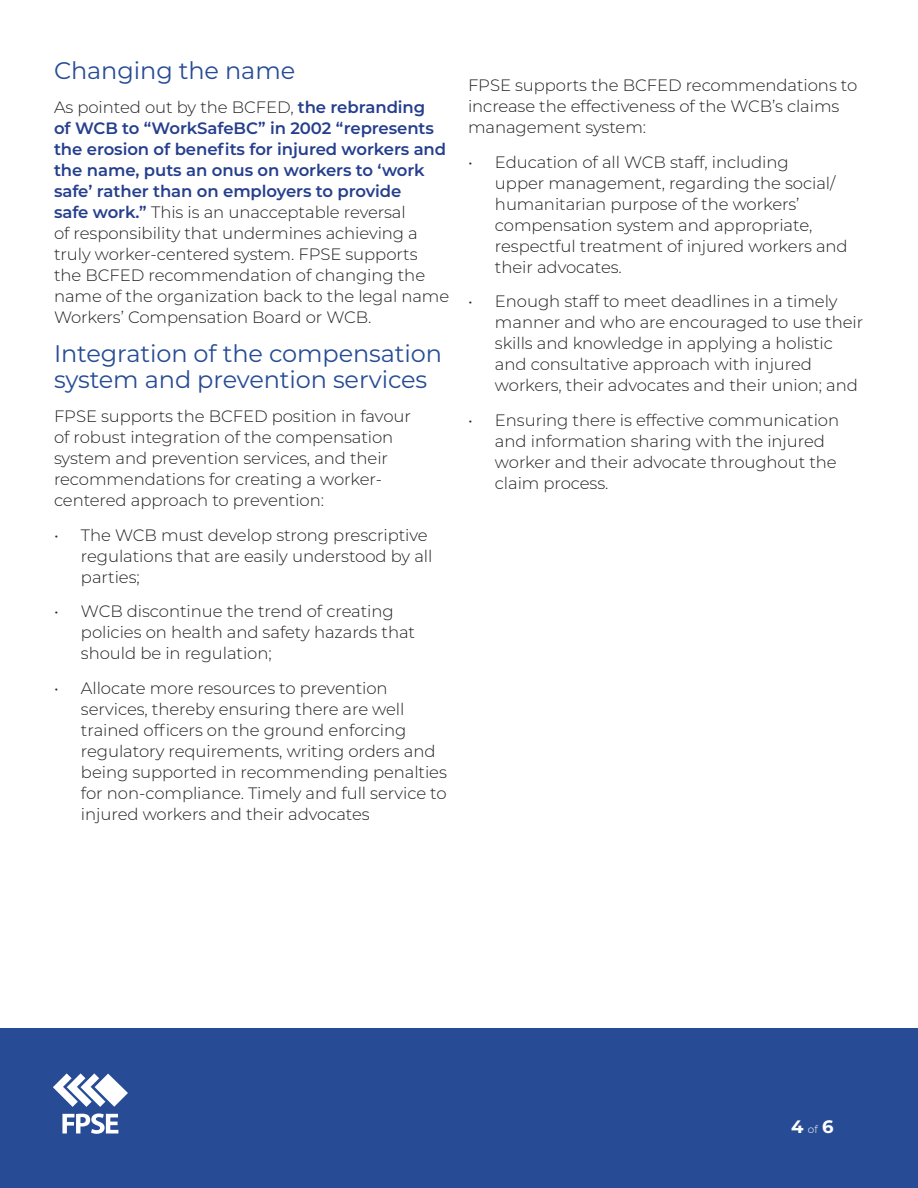
<style>
.page{position:relative;width:918px;height:1188px;background:#fff}
.page>*{position:absolute;margin:0;border:0;box-sizing:border-box;transform-origin:0 0}
.t1{font:24px/25.5px "Montserrat";letter-spacing:-.005em;color:#274c95}
.t2{font:700 18px "Montserrat";color:#fff}
.t3{font:300 16.5px/21px "Montserrat";letter-spacing:-.005em;color:#231f20}
.s1{font-weight:600;color:#253f8e}
.s2{font-weight:300;font-size:10.5px}
</style>
<div class="page">
<div style="left:0;top:1028px;width:918px;height:160px;background:#274c95"></div>
<svg style="left:62px;top:1114px;width:56px;height:20px"></svg>
<svg style="left:53px;top:1073px;width:75px;height:34px"></svg>
<h1 class="t1" style="left:54px;top:57px;width:243px">Changing the name</h1>
<p class="t3" style="left:54px;top:96px;width:397px">As pointed out by the BCFED, <span class="s1">the rebranding<br>of WCB to “WorkSafeBC” in 2002 “represents the erosion of benefits for injured workers and the name, puts an onus on workers to ‘work safe’ rather than on employers to provide<br>safe work.”</span> This is an unacceptable reversal<br>of responsibility that undermines achieving a truly worker-centered system. FPSE supports<br>the BCFED recommendation of changing the name of the organization back to the legal name Workers’ Compensation Board or WCB.</p>
<h1 class="t1" style="left:54px;top:340px;width:390px">Integration of the compensation system and prevention services</h1>
<p class="t3" style="left:54px;top:405px;width:358px">FPSE supports the BCFED position in favour of robust integration of the compensation system and prevention services, and their recommendations for creating a worker&shy;centered approach to prevention:</p>
<p class="t3" style="left:81px;top:524px;width:353px;text-indent:-27px">• The WCB must develop strong prescriptive regulations that are easily understood by all parties;</p>
<p class="t3" style="left:81px;top:600px;width:336px;text-indent:-27px">• WCB discontinue the trend of creating policies on health and safety hazards that should be in regulation;</p>
<p class="t3" style="left:81px;top:677px;width:367px;text-indent:-27px">• Allocate more resources to prevention services, thereby ensuring there are well trained officers on the ground enforcing regulatory requirements, writing orders and being supported in recommending penalties for non-compliance. Timely and full service to injured workers and their advocates</p>
<p class="t3" style="left:468px;top:74px;width:391px">FPSE supports the BCFED recommendations to increase the effectiveness of the WCB’s claims management system:</p>
<p class="t3" style="left:495px;top:151px;width:354px;text-indent:-27px">• Education of all WCB staff, including<br>upper management, regarding the social/ humanitarian purpose of the workers’ compensation system and appropriate, respectful treatment of injured workers and their advocates.</p>
<p class="t3" style="left:495px;top:290px;width:370px;text-indent:-27px">• Enough staff to meet deadlines in a timely manner and who are encouraged to use their skills and knowledge in applying a holistic and consultative approach with injured workers, their advocates and their union; and</p>
<p class="t3" style="left:495px;top:409px;width:346px;text-indent:-27px">• Ensuring there is effective communication and information sharing with the injured worker and their advocate throughout the claim process.</p>
<p class="t2" style="left:791px;top:1114px;width:44px">4<span class="s2">of</span>6</p>
</div>
